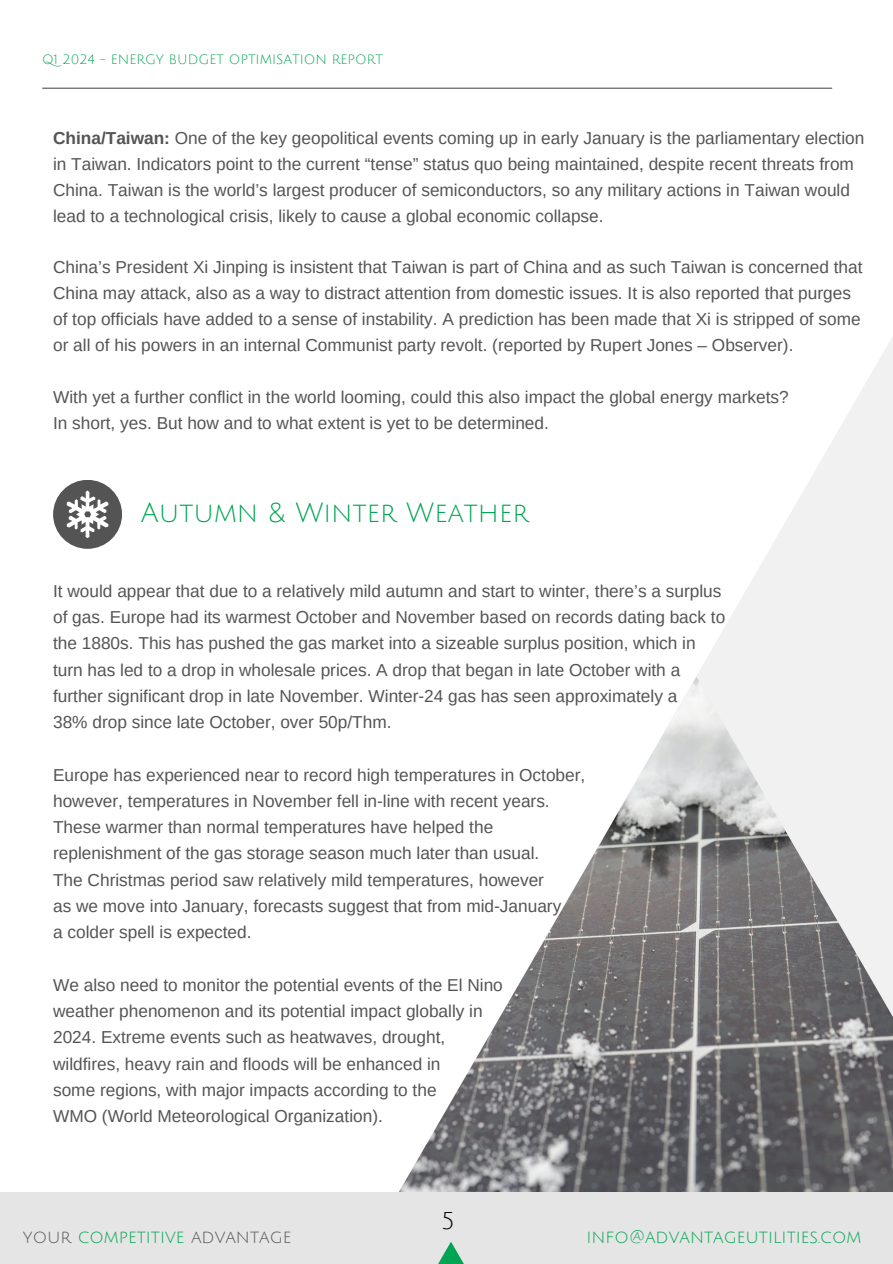
<style>
.page{position:relative;width:893px;height:1264px;background:#fff}
.page>*{position:absolute;margin:0;border:0;box-sizing:border-box;transform-origin:0 0}
.t1{font:27px "Julius Sans One";color:#01a452}
.t2{font:23.7px "Julius Sans One";color:#000}
.t3{font:17.7px "Julius Sans One";color:#01a452}
.t4{font:17.7px "Julius Sans One";color:#545454}
.t5{font:17.25px/25.8px "Arimo";color:#545454}
.t6{font:13.2px "Julius Sans One";color:#01a452}
.s1{font-weight:700}
.s2{color:#01a452}
</style>
<div class="page">
<div style="left:392px;top:242px;width:500px;height:960px;background:linear-gradient(to right,#fff,#f8f8f8)"></div>
<img style="left:394px;top:676px;width:498px;height:516px">
<div style="left:0;top:1192px;width:892px;height:71px;background:#e5e5e5"></div>
<svg style="left:438px;top:1242px;width:26px;height:21px"></svg>
<hr style="left:43px;top:88px;width:788px;height:1px;background:#545454">
<div style="left:53px;top:480px;width:69px;height:69px;background:#545454;border-radius:50%"></div>
<svg style="left:67px;top:490px;width:41px;height:48px"></svg>
<p class="t6" style="left:42px;top:52px;width:342px">Q1 2024 - ENERGY BUDGET OPTIMISATION REPORT</p>
<p class="t5" style="left:53px;top:125px;width:812px"><span class="s1">China/Taiwan:</span> One of the key geopolitical events coming up in early January is the parliamentary election in Taiwan. Indicators point to the current “tense” status quo being maintained, despite recent threats from China. Taiwan is the world’s largest producer of semiconductors, so any military actions in Taiwan would lead to a technological crisis, likely to cause a global economic collapse.</p>
<p class="t5" style="left:53px;top:254px;width:810px">China’s President Xi Jinping is insistent that Taiwan is part of China and as such Taiwan is concerned that China may attack, also as a way to distract attention from domestic issues. It is also reported that purges of top officials have added to a sense of instability. A prediction has been made that Xi is stripped of some or all of his powers in an internal Communist party revolt. (reported by Rupert Jones – Observer).</p>
<p class="t5" style="left:53px;top:384px;width:737px">With yet a further conflict in the world looming, could this also impact the global energy markets?</p>
<p class="t5" style="left:53px;top:410px;width:497px">In short, yes. But how and to what extent is yet to be determined.</p>
<p class="t1" style="left:141px;top:498px;width:389px">Autumn &amp; Winter Weather</p>
<p class="t5" style="left:53px;top:578px;width:669px">It would appear that due to a relatively mild autumn and start to winter, there’s a surplus</p>
<p class="t5" style="left:53px;top:604px;width:673px">of gas. Europe had its warmest October and November based on records dating back to</p>
<p class="t5" style="left:53px;top:630px;width:644px">the 1880s. This has pushed the gas market into a sizeable surplus position, which in</p>
<p class="t5" style="left:53px;top:656px;width:628px">turn has led to a drop in wholesale prices. A drop that began in late October with a</p>
<p class="t5" style="left:53px;top:683px;width:625px">further significant drop in late November. Winter-24 gas has seen approximately a</p>
<p class="t5" style="left:53px;top:709px;width:340px">38% drop since late October, over 50p/Thm.</p>
<p class="t5" style="left:53px;top:761px;width:533px">Europe has experienced near to record high temperatures in October,</p>
<p class="t5" style="left:53px;top:788px;width:498px">however, temperatures in November fell in-line with recent years.</p>
<p class="t5" style="left:53px;top:814px;width:441px">These warmer than normal temperatures have helped the</p>
<p class="t5" style="left:53px;top:840px;width:487px">replenishment of the gas storage season much later than usual.</p>
<p class="t5" style="left:53px;top:866px;width:492px">The Christmas period saw relatively mild temperatures, however</p>
<p class="t5" style="left:53px;top:893px;width:509px">as we move into January, forecasts suggest that from mid-January</p>
<p class="t5" style="left:53px;top:919px;width:200px">a colder spell is expected.</p>
<p class="t5" style="left:53px;top:971px;width:451px">We also need to monitor the potential events of the El Nino</p>
<p class="t5" style="left:53px;top:998px;width:431px">weather phenomenon and its potential impact globally in</p>
<p class="t5" style="left:53px;top:1024px;width:393px">2024. Extreme events such as heatwaves, drought,</p>
<p class="t5" style="left:53px;top:1050px;width:389px">wildfires, heavy rain and floods will be enhanced in</p>
<p class="t5" style="left:53px;top:1076px;width:385px">some regions, with major impacts according to the</p>
<p class="t5" style="left:53px;top:1103px;width:331px">WMO (World Meteorological Organization).</p>
<p class="t4" style="left:23px;top:1228px;width:270px">your <span class="s2">competitive</span> advantage</p>
<p class="t2" style="left:441px;top:1208px;width:15px">5</p>
<p class="t3" style="left:586px;top:1228px;width:276px">info@advantageutilities.com</p>
</div>
